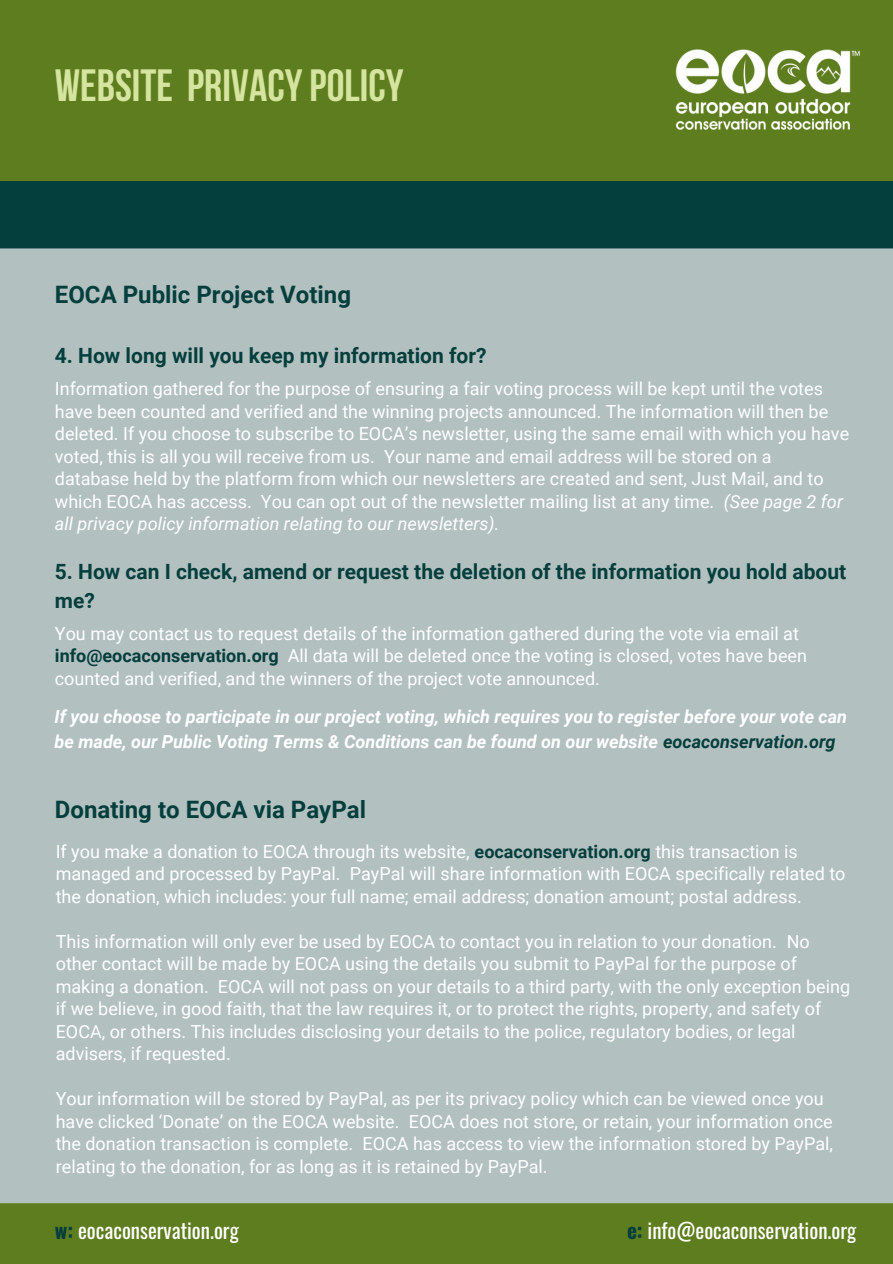
<style>
.page{position:relative;width:893px;height:1264px;background:#fff}
.page>*{position:absolute;margin:0;border:0;box-sizing:border-box;transform-origin:0 0}
.t1{font:700 45px "Bebas Neue";color:#d5e49e}
.t2{font:700 24px "Roboto";color:#043f3e}
.t3{font:700 21px/29.2px "Roboto";color:#043f3e}
.t4{font:21px "Oswald";color:#fff}
.t5{font:18px/22.5px "Roboto";color:#fff}
.t6{font:italic 700 18px/24.8px "Roboto";color:#fff}
.s1{font-style:italic}
.s2{font-weight:700;color:#043f3e}
.s3{color:#043f3e}
</style>
<div class="page">
<div style="left:0;top:0;width:892px;height:181px;background:#5e7d1f"></div>
<img style="left:642px;top:12px;width:250px;height:154px">
<div style="left:0;top:248px;width:892px;height:954px;background:#b3c0c0"></div>
<div style="left:0;top:1203px;width:892px;height:60px;background:#5e7d1f"></div>
<div style="left:0;top:181px;width:892px;height:67px;background:#043f3e"></div>
<p class="t1" style="left:55px;top:67px;width:350px">WEBSITE PRIVACYPOLICY</p>
<p class="t2" style="left:55px;top:281px;width:297px">EOCA Public Project Voting</p>
<p class="t3" style="left:55px;top:341px;width:433px">4. How long will you keep my information for?</p>
<p class="t5" style="left:55px;top:377px;width:795px">Information gathered for the purpose of ensuring a fair voting process will be kept until the votes have been counted and verified and the winning projects announced. The information will then be deleted. If you choose to subscribe to EOCA’s newsletter, using the same email with which you have voted, this is all you will receive from us. Your name and email address will be stored on a database held by the platform from which our newsletters are created and sent, Just Mail, and to which EOCA has access. You can opt out of the newsletter mailing list at any time. <span class="s1">(See page 2 for all privacy policy information relating to our newsletters).</span></p>
<p class="t3" style="left:55px;top:556px;width:792px">5. How can I check, amend or request the deletion of the information you hold about me?</p>
<p class="t5" style="left:55px;top:622px;width:753px">You may contact us to request details of the information gathered during the vote via email at <span class="s2">info@eocaconservation.org</span> All data will be deleted once the voting is closed, votes have been counted and verified, and the winners of the project vote announced.</p>
<p class="t6" style="left:54px;top:704px;width:794px">If you choose to participate in our project voting, which requires you to register before your vote can be made, our Public Voting Terms &amp; Conditions can be found on our website <span class="s3">eocaconservation.org</span></p>
<p class="t2" style="left:55px;top:796px;width:312px">Donating to EOCA via PayPal</p>
<p class="t5" style="left:56px;top:840px;width:791px">If you make a donation to EOCA through its website, <span class="s2">eocaconservation.org</span> this transaction is managed and processed by PayPal. PayPal will share information with EOCA specifically related to the donation, which includes: your full name; email address; donation amount; postal address.</p>
<p class="t5" style="left:56px;top:930px;width:795px">This information will only ever be used by EOCA to contact you in relation to your donation. No other contact will be made by EOCA using the details you submit to PayPal for the purpose of making a donation. EOCA will not pass on your details to a third party, with the only exception being if we believe, in good faith, that the law requires it, or to protect the rights, property, and safety of EOCA, or others. This includes disclosing your details to the police, regulatory bodies, or legal advisers, if requested.</p>
<p class="t5" style="left:56px;top:1087px;width:778px">Your information will be stored by PayPal, as per its privacy policy which can be viewed once you have clicked ‘Donate’ on the EOCA website. EOCA does not store, or retain, your information once the donation transaction is complete. EOCA has access to view the information stored by PayPal, relating to the donation, for as long as it is retained by PayPal.</p>
<p class="t4" style="left:55px;top:1213px;width:185px"><span class="s2">w:</span> eocaconservation.org</p>
<p class="t4" style="left:627px;top:1213px;width:231px"><span class="s2">e:</span> info@eocaconservation.org</p>
</div>
